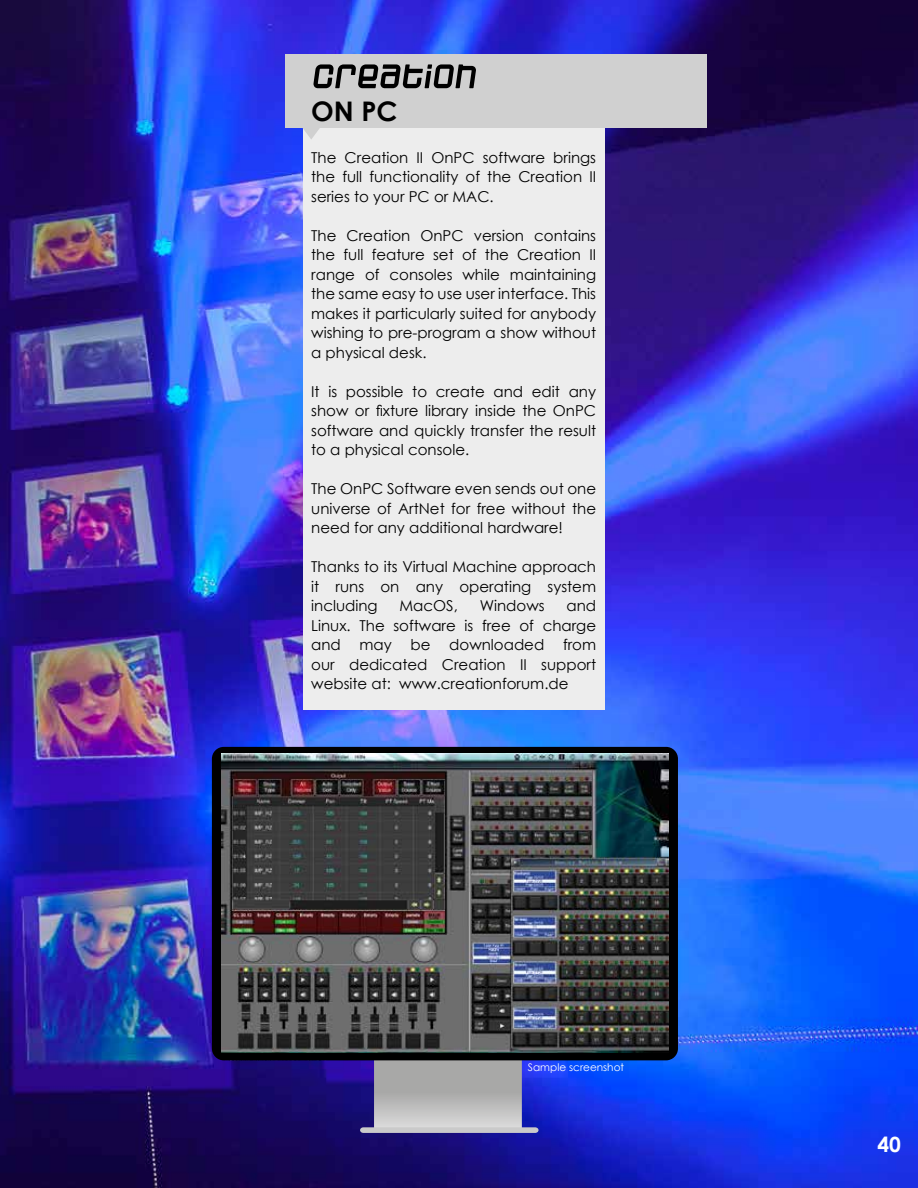
<style>
.page{position:relative;width:918px;height:1188px;background:#fff}
.page>*{position:absolute;margin:0;border:0;box-sizing:border-box;transform-origin:0 0}
.t1{font:700 27px "Century Gothic";color:#000}
.t2{font:700 21px "Century Gothic";color:#fff}
.t3{font:15px/19.5px "Century Gothic";color:#000;text-align:justify}
.t4{font:10.5px "Century Gothic";color:#fff}
</style>
<div class="page">
<img style="left:0;top:0;width:918px;height:1188px">
<div style="left:212px;top:747px;width:466px;height:313px;background:#000;border-radius:12px"></div>
<svg style="left:360px;top:1052px;width:179px;height:81px;background:#8e8ea3"></svg>
<img style="left:221px;top:753px;width:448px;height:299px">
<div style="left:303px;top:119px;width:301px;height:591px;background:#ededed"></div>
<div style="left:286px;top:54px;width:421px;height:74px;background:#d0d0d0"></div>
<svg style="left:302px;top:128px;width:18px;height:12px"></svg>
<svg style="left:314px;top:64px;width:162px;height:24px"></svg>
<h1 class="t1" style="left:311px;top:90px;width:88px">ON PC</h1>
<p class="t3" style="left:311px;top:147px;width:286px">The Creation II OnPC software brings the full functionality of the Creation II series to your PC or MAC.</p>
<p class="t3" style="left:311px;top:225px;width:286px">The Creation OnPC version contains the full feature set of the Creation II range of consoles while maintaining the same easy to use user interface. This makes it particularly suited for anybody wishing to pre-program a show without a physical desk.</p>
<p class="t3" style="left:311px;top:381px;width:286px">It is possible to create and edit any show or fixture library inside the OnPC software and quickly transfer the result to a physical console.</p>
<p class="t3" style="left:311px;top:479px;width:286px">The OnPC Software even sends out one universe of ArtNet for free without the need for any additional hardware!</p>
<p class="t3" style="left:311px;top:557px;width:286px">Thanks to its Virtual Machine approach it runs on any operating system including</p>
<p class="t3" style="left:400px;top:596px;width:60px">MacOS,</p>
<p class="t3" style="left:480px;top:596px;width:66px">Windows</p>
<p class="t3" style="left:311px;top:596px;width:286px;text-indent:255px">and Linux. The software is free of charge and may be downloaded from our dedicated Creation II support website at: www.creationforum.de</p>
<p class="t4" style="left:528px;top:1060px;width:98px">Sample screenshot</p>
<h2 class="t2" style="left:877px;top:1128px;width:25px">40</h2>
</div>
